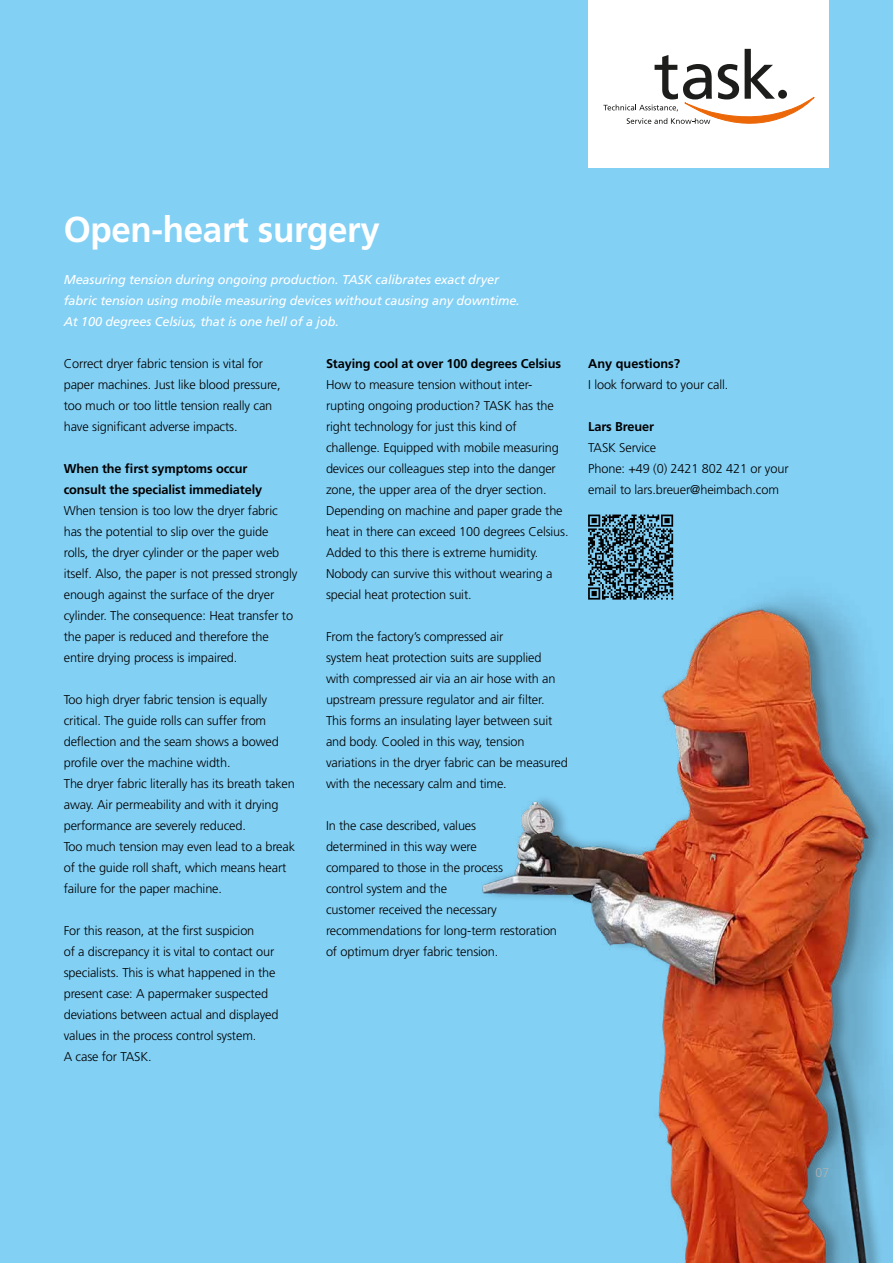
<style>
.page{position:relative;width:893px;height:1263px;background:#83d0f5}
.page>*{position:absolute;margin:0;border:0;box-sizing:border-box;transform-origin:0 0}
.t1{font:700 36px "Frutiger";letter-spacing:-.01em;color:#fff}
.t2{font:300 12.75px/21px "Frutiger";letter-spacing:-.01em;color:#000}
.t3{font:italic 12.75px/21px "Frutiger";letter-spacing:-.01em;color:#fff}
.t4{font:700 12.75px/21px "Frutiger";letter-spacing:-.01em;color:#000}
.t5{font:300 12.75px "Frutiger";color:#b1b2b3}
</style>
<div class="page">
<img style="left:482px;top:530px;width:411px;height:733px">
<div style="left:588px;top:0;width:241px;height:168px;background:#fff"></div>
<svg style="left:603px;top:49px;width:211px;height:75px"></svg>
<svg style="left:588px;top:514px;width:85px;height:86px"></svg>
<h1 class="t1" style="left:64px;top:208px;width:318px">Open-heart surgery</h1>
<p class="t3" style="left:64px;top:269px;width:458px">Measuring tension during ongoing production. TASK calibrates exact dryer fabric tension using mobile measuring devices without causing any downtime.<br>At 100 degrees Celsius, that is one hell of a job.</p>
<p class="t2" style="left:64px;top:353px;width:218px">Correct dryer fabric tension is vital for paper machines. Just like blood pressure, too much or too little tension really can have significant adverse impacts.</p>
<p class="t4" style="left:64px;top:458px;width:200px">When the first symptoms occur consult the specialist immediately</p>
<p class="t2" style="left:64px;top:500px;width:235px">When tension is too low the dryer fabric has the potential to slip over the guide<br>rolls, the dryer cylinder or the paper web itself. Also, the paper is not pressed strongly enough against the surface of the dryer cylinder. The consequence: Heat transfer to the paper is reduced and therefore the entire drying process is impaired.</p>
<p class="t2" style="left:64px;top:689px;width:233px">Too high dryer fabric tension is equally critical. The guide rolls can suffer from deflection and the seam shows a bowed profile over the machine width.<br>The dryer fabric literally has its breath taken away. Air permeability and with it drying performance are severely reduced.<br>Too much tension may even lead to a break of the guide roll shaft, which means heart failure for the paper machine.</p>
<p class="t2" style="left:64px;top:920px;width:216px">For this reason, at the first suspicion<br>of a discrepancy it is vital to contact our specialists. This is what happened in the present case: A papermaker suspected deviations between actual and displayed values in the process control system.<br>A case for TASK.</p>
<p class="t4" style="left:326px;top:353px;width:236px">Staying cool at over 100 degrees Celsius</p>
<p class="t2" style="left:326px;top:374px;width:244px">How to measure tension without inter&shy;rupting ongoing production? TASK has the right technology for just this kind of challenge. Equipped with mobile measuring devices our colleagues step into the danger zone, the upper area of the dryer section.<br>Depending on machine and paper grade the heat in there can exceed 100 degrees Celsius.<br>Added to this there is extreme humidity.<br>Nobody can survive this without wearing a special heat protection suit.</p>
<p class="t2" style="left:326px;top:626px;width:243px">From the factory’s compressed air<br>system heat protection suits are supplied with compressed air via an air hose with an upstream pressure regulator and air filter.<br>This forms an insulating layer between suit and body. Cooled in this way, tension variations in the dryer fabric can be measured with the necessary calm and time.</p>
<p class="t2" style="left:326px;top:815px;width:233px">In the case described, values<br>determined in this way were<br>compared to those in the process<br>control system and the<br>customer received the necessary recommendations for long-term restoration of optimum dryer fabric tension.</p>
<p class="t4" style="left:588px;top:353px;width:94px">Any questions?</p>
<p class="t2" style="left:588px;top:374px;width:142px">I look forward to your call.</p>
<p class="t4" style="left:588px;top:416px;width:67px">Lars Breuer</p>
<p class="t2" style="left:588px;top:437px;width:202px">TASK Service<br>Phone: +49 (0) 2421 802 421 or your email to lars.breuer@heimbach.com</p>
<p class="t5" style="left:816px;top:1165px;width:15px">07</p>
</div>
